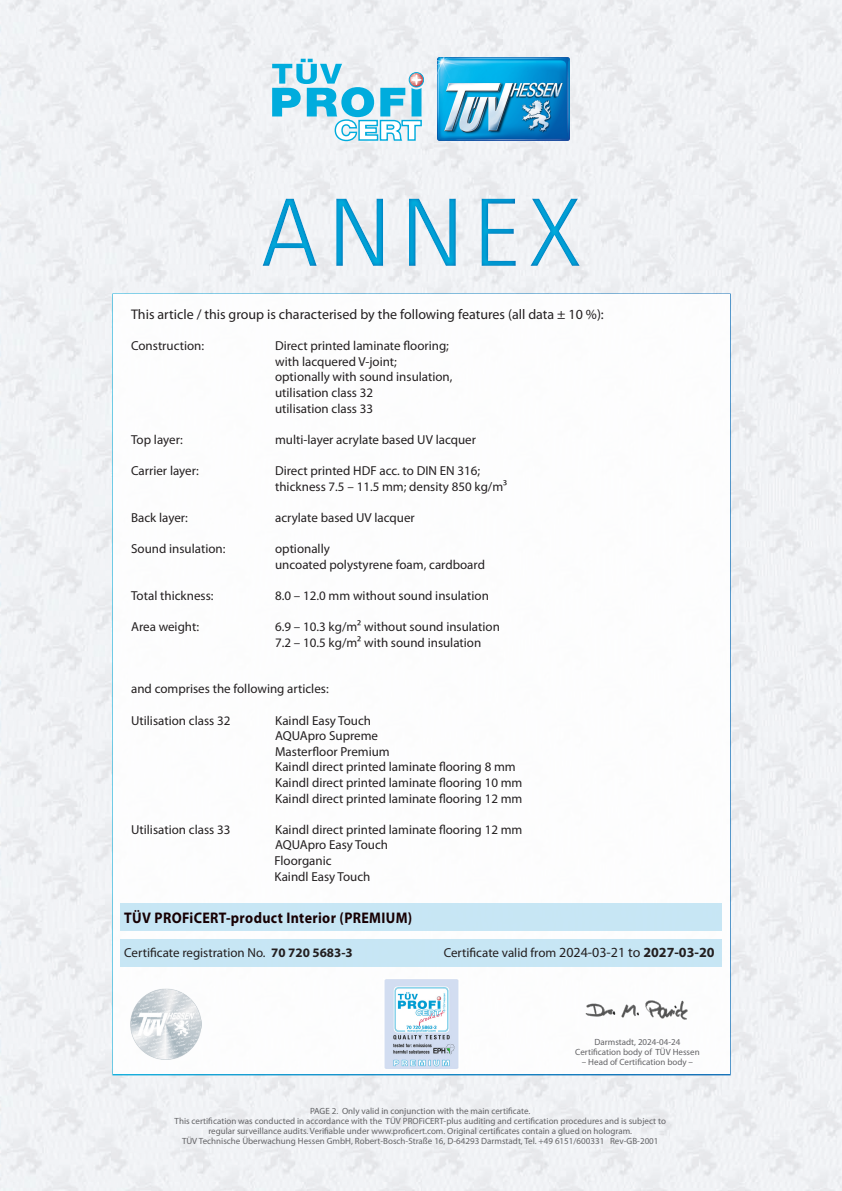
<style>
.page{position:relative;width:842px;height:1191px;background:#fff}
.page>*{position:absolute;margin:0;border:0;box-sizing:border-box;transform-origin:0 0}
.t1{font:300 condensed 93px "Univers";letter-spacing:.1em;color:#00acdd;scale:1.1 1}
.t2{font:700 15.4px "Myriad Pro";letter-spacing:.025em;color:#170003;scale:.91 1}
.t3{font:14px "Myriad Pro";color:#231f20}
.t4{font:13px/15.6px "Myriad Pro";color:#231f20}
.t5{font:9px/10px "Myriad Pro";color:#636366;text-align:center}
.s1{font-weight:700}
.s2{font-size:14px}
.s3{font-weight:700;font-size:14px}
</style>
<div class="page">
<img style="left:0;top:0;width:842px;height:1191px">
<img style="left:437px;top:57px;width:132px;height:83px">
<svg style="left:272px;top:59px;width:152px;height:82px"></svg>
<div style="left:749px;top:906px;width:78px;height:54px;background:#f0f1f4"></div>
<img style="left:736px;top:795px;width:97px;height:40px">
<div style="left:737px;top:681px;width:95px;height:34px;background:#f0f1f4"></div>
<img style="left:738px;top:576px;width:93px;height:35px">
<img style="left:737px;top:479px;width:91px;height:36px">
<img style="left:735px;top:1005px;width:99px;height:53px">
<div style="left:112px;top:293px;width:619px;height:782px;background:#fff;border:2px solid #fff"></div>
<div style="left:120px;top:938px;width:602px;height:28px;background:#c1e4f4"></div>
<div style="left:121px;top:903px;width:601px;height:27px;background:#c1e4f4"></div>
<img style="left:130px;top:988px;width:71px;height:71px">
<img style="left:585px;top:1000px;width:103px;height:20px">
<div style="left:0;top:177px;width:842px;height:112px;background:#006bb6;opacity:.75"></div>
<img style="left:384px;top:979px;width:75px;height:90px">
<h1 class="t1" style="left:261px;top:177px;width:292px">ANNEX</h1>
<p class="t3" style="left:131px;top:305px;width:474px">This article / this group is characterised by the following features (all data ± 10 %):</p>
<p class="t4" style="left:131px;top:338px;width:74px">Construction:</p>
<p class="t4" style="left:275px;top:338px;width:175px">Direct printed laminate flooring;</p>
<p class="t4" style="left:275px;top:353px;width:123px">with lacquered V-joint;</p>
<p class="t4" style="left:275px;top:369px;width:179px">optionally with sound insulation,</p>
<p class="t4" style="left:275px;top:384px;width:99px">utilisation class 32</p>
<p class="t4" style="left:275px;top:400px;width:99px">utilisation class 33</p>
<p class="t4" style="left:131px;top:431px;width:53px">Top layer:</p>
<p class="t4" style="left:275px;top:431px;width:202px">multi-layer acrylate based UV lacquer</p>
<p class="t4" style="left:131px;top:462px;width:69px">Carrier layer:</p>
<p class="t4" style="left:275px;top:462px;width:234px">Direct printed HDF acc. to DIN EN 316; thickness 7.5 – 11.5 mm; density 850 kg/m³</p>
<p class="t4" style="left:131px;top:509px;width:58px">Back layer:</p>
<p class="t4" style="left:275px;top:509px;width:141px">acrylate based UV lacquer</p>
<p class="t4" style="left:131px;top:540px;width:96px">Sound insulation:</p>
<p class="t4" style="left:275px;top:540px;width:56px">optionally</p>
<p class="t4" style="left:275px;top:556px;width:211px">uncoated polystyrene foam, cardboard</p>
<p class="t4" style="left:131px;top:587px;width:84px">Total thickness:</p>
<p class="t4" style="left:275px;top:587px;width:215px">8.0 – 12.0 mm without sound insulation</p>
<p class="t4" style="left:131px;top:618px;width:69px">Area weight:</p>
<p class="t4" style="left:275px;top:618px;width:226px">6.9 – 10.3 kg/m² without sound insulation</p>
<p class="t4" style="left:275px;top:634px;width:208px">7.2 – 10.5 kg/m² with sound insulation</p>
<p class="t4" style="left:131px;top:681px;width:199px">and comprises the following articles:</p>
<p class="t4" style="left:131px;top:712px;width:101px">Utilisation class 32</p>
<p class="t4" style="left:275px;top:712px;width:97px">Kaindl Easy Touch</p>
<p class="t4" style="left:275px;top:728px;width:104px">AQUApro Supreme</p>
<p class="t4" style="left:275px;top:743px;width:116px">Masterfloor Premium</p>
<p class="t4" style="left:275px;top:759px;width:242px">Kaindl direct printed laminate flooring 8 mm</p>
<p class="t4" style="left:275px;top:774px;width:249px">Kaindl direct printed laminate flooring 10 mm</p>
<p class="t4" style="left:275px;top:790px;width:249px">Kaindl direct printed laminate flooring 12 mm</p>
<p class="t4" style="left:131px;top:821px;width:101px">Utilisation class 33</p>
<p class="t4" style="left:275px;top:821px;width:249px">Kaindl direct printed laminate flooring 12 mm</p>
<p class="t4" style="left:275px;top:837px;width:115px">AQUApro Easy Touch</p>
<p class="t4" style="left:274px;top:852px;width:59px">Floorganic</p>
<p class="t4" style="left:274px;top:868px;width:97px">Kaindl Easy Touch</p>
<p class="t2" style="left:124px;top:907px;width:318px">TÜV PROFiCERT-product Interior (PREMIUM)</p>
<p class="t4" style="left:124px;top:944px;width:230px">Certificate registration No. <span class="s1">70 720 5683-3</span></p>
<p class="t4" style="left:444px;top:945px;width:272px">Certificate valid from <span class="s2">2024-03-21 to</span> <span class="s3">2027-03-20</span></p>
<p class="t5" style="left:575px;top:1037px;width:126px">Darmstadt, 2024-04-24<br>Certification body of TÜV Hessen</p>
<p class="t5" style="left:582px;top:1057px;width:113px">– Head of Certification body –</p>
<p class="t5" style="left:310px;top:1106px;width:222px">PAGE 2. Only valid in conjunction with the main certificate.</p>
<p class="t5" style="left:175px;top:1116px;width:493px">This certification was conducted in accordance with the TÜV PROFiCERT-plus auditing and certification procedures and is subject to</p>
<p class="t5" style="left:208px;top:1126px;width:425px">regular surveillance audits. Verifiable under www.proficert.com. Original certificates contain a glued on hologram.</p>
<p class="t5" style="left:182px;top:1136px;width:478px">TÜV Technische Überwachung Hessen GmbH, Robert-Bosch-Straße 16, D-64293 Darmstadt, Tel. +49 6151/600331 Rev-GB-2001</p>
</div>
